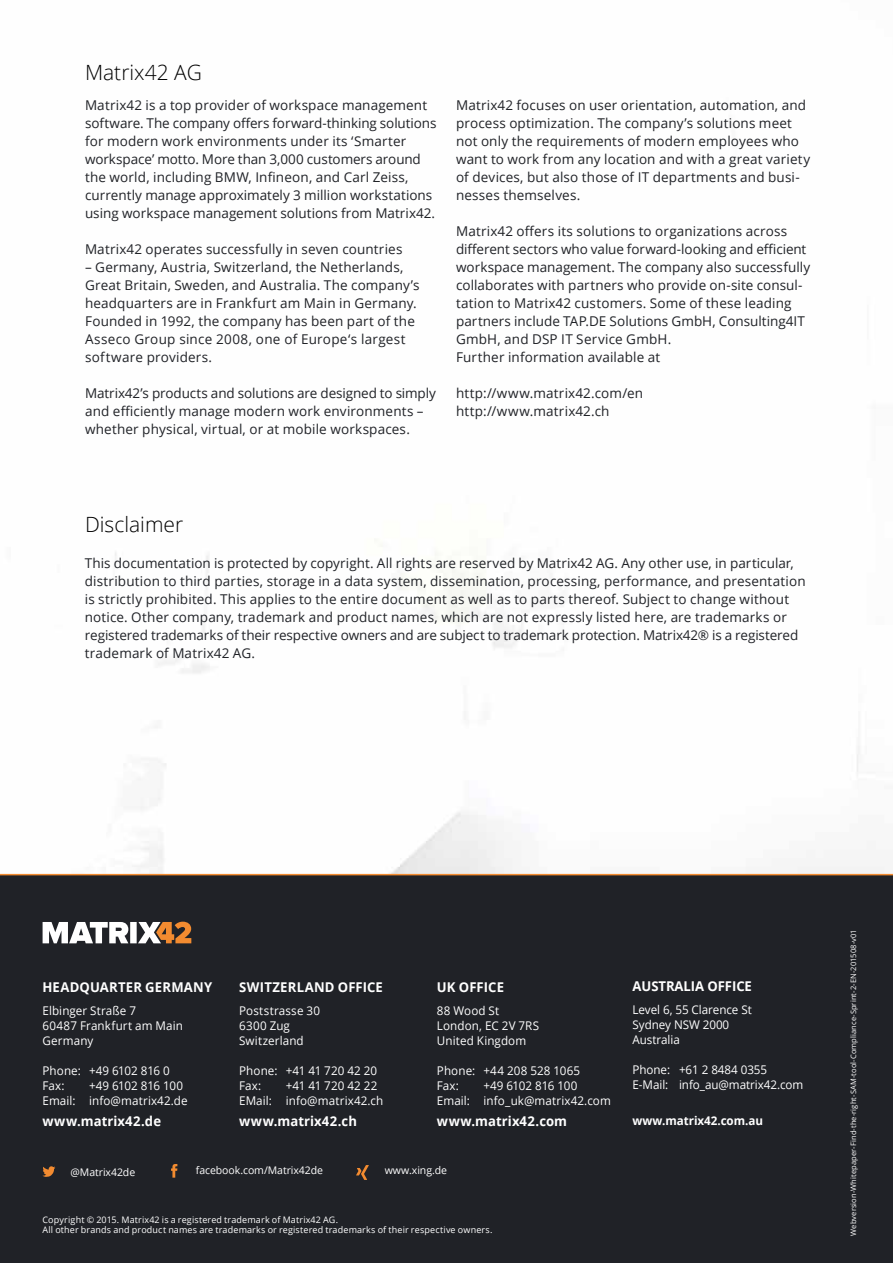
<style>
.page{position:relative;width:893px;height:1263px;background:#fff}
.page>*{position:absolute;margin:0;border:0;box-sizing:border-box;transform-origin:0 0}
.t1{font:300 21px "Open Sans";color:#000}
.t2{font:13.5px/18px "Open Sans";letter-spacing:.01em;color:#202227}
.t3{font:700 13.5px "Open Sans";letter-spacing:.005em;color:#fff}
.t4{font:12px/15px "Open Sans";letter-spacing:.005em;color:#fff}
.t5{font:700 12px "Open Sans";letter-spacing:-.005em;color:#fff}
.t6{font:10.5px "Open Sans";letter-spacing:-.005em;color:#fff}
.t7{font:9px/10.5px "Open Sans";letter-spacing:.015em;color:#fff}
.t8{font:7.5px "Open Sans";letter-spacing:.015em;color:#fff}
</style>
<div class="page">
<div style="left:0;top:875px;width:893px;height:388px;background:#202227"></div>
<hr style="left:0;top:874px;width:893px;height:1px;background:#f28b30">
<svg style="left:43px;top:922px;width:148px;height:21px"></svg>
<svg style="left:43px;top:1166px;width:12px;height:11px"></svg>
<svg style="left:171px;top:1164px;width:6px;height:14px"></svg>
<svg style="left:356px;top:1165px;width:13px;height:15px"></svg>
<h1 class="t1" style="left:85px;top:58px;width:118px">Matrix42 AG</h1>
<p class="t2" style="left:85px;top:96px;width:353px">Matrix42 is a top provider of workspace management software. The company offers forward-thinking solutions for modern work environments under its ‘Smarter workspace’ motto. More than 3,000 customers around the world, including BMW, Infineon, and Carl Zeiss, currently manage approximately 3 million workstations using workspace management solutions from Matrix42.</p>
<p class="t2" style="left:85px;top:240px;width:319px">Matrix42 operates successfully in seven countries</p>
<p class="t2" style="left:85px;top:258px;width:336px">– Germany, Austria, Switzerland, the Netherlands, Great Britain, Sweden, and Australia. The company’s headquarters are in Frankfurt am Main in Germany.<br>Founded in 1992, the company has been part of the Asseco Group since 2008, one of Europe‘s largest software providers.</p>
<p class="t2" style="left:85px;top:384px;width:352px">Matrix42’s products and solutions are designed to simply and efficiently manage modern work environments – whether physical, virtual, or at mobile workspaces.</p>
<p class="t2" style="left:456px;top:96px;width:356px">Matrix42 focuses on user orientation, automation, and process optimization. The company’s solutions meet not only the requirements of modern employees who want to work from any location and with a great variety of devices, but also those of IT departments and busi&shy;nesses themselves.</p>
<p class="t2" style="left:456px;top:222px;width:356px">Matrix42 offers its solutions to organizations across different sectors who value forward-looking and efficient workspace management. The company also successfully collaborates with partners who provide on-site consul&shy;tation to Matrix42 customers. Some of these leading partners include TAP.DE Solutions GmbH, Consulting4IT GmbH, and DSP IT Service GmbH.<br>Further information available at</p>
<p class="t2" style="left:456px;top:384px;width:188px">http://www.matrix42.com/en http://www.matrix42.ch</p>
<h1 class="t1" style="left:85px;top:510px;width:100px">Disclaimer</h1>
<p class="t2" style="left:85px;top:554px;width:722px">This documentation is protected by copyright. All rights are reserved by Matrix42 AG. Any other use, in particular, distribution to third parties, storage in a data system, dissemination, processing, performance, and presentation is strictly prohibited. This applies to the entire document as well as to parts thereof. Subject to change without notice. Other company, trademark and product names, which are not expressly listed here, are trademarks or registered trademarks of their respective owners and are subject to trademark protection. Matrix42® is a registered trademark of Matrix42 AG.</p>
<p class="t3" style="left:43px;top:978px;width:171px">HEADQUARTER GERMANY</p>
<p class="t4" style="left:43px;top:1003px;width:142px">Elbinger Straße 7<br>60487 Frankfurt am Main<br>Germany</p>
<p class="t4" style="left:43px;top:1063px;width:129px">Phone: +49 6102 816 0<br>Fax:</p>
<p class="t4" style="left:43px;top:1078px;width:147px;text-indent:47px">+49 6102 816 100<br>Email: info@matrix42.de</p>
<p class="t3" style="left:43px;top:1111px;width:120px">www.matrix42.de</p>
<p class="t3" style="left:239px;top:978px;width:145px">SWITZERLAND OFFICE</p>
<p class="t4" style="left:239px;top:1002px;width:82px">Poststrasse 30<br>6300 Zug<br>Switzerland</p>
<p class="t4" style="left:239px;top:1062px;width:139px">Phone: +41 41 720 42 20<br>Fax:</p>
<p class="t4" style="left:239px;top:1077px;width:146px;text-indent:47px">+41 41 720 42 22<br>EMail: info@matrix42.ch</p>
<p class="t3" style="left:239px;top:1111px;width:119px">www.matrix42.ch</p>
<p class="t3" style="left:437px;top:978px;width:69px">UK OFFICE</p>
<p class="t4" style="left:437px;top:1003px;width:104px">88 Wood St<br>London, EC 2V 7RS<br>United Kingdom</p>
<p class="t4" style="left:437px;top:1063px;width:145px">Phone: +44 208 528 1065<br>Fax:</p>
<p class="t4" style="left:437px;top:1078px;width:175px;text-indent:47px">+49 6102 816 100<br>Email: info_uk@matrix42.com</p>
<p class="t3" style="left:437px;top:1111px;width:132px">www.matrix42.com</p>
<p class="t6" style="left:71px;top:1164px;width:66px">@Matrix42de</p>
<p class="t6" style="left:196px;top:1163px;width:129px">facebook.com/Matrix42de</p>
<p class="t6" style="left:385px;top:1163px;width:64px">www.xing.de</p>
<p class="t7" style="left:43px;top:1214px;width:451px">Copyright © 2015. Matrix42 is a registered trademark of Matrix42 AG.<br>All other brands and product names are trademarks or registered trademarks of their respective owners.</p>
<p class="t3" style="left:632px;top:977px;width:121px">AUSTRALIA OFFICE</p>
<p class="t4" style="left:632px;top:1002px;width:121px">Level 6, 55 Clarence St<br>Sydney NSW 2000<br>Australia</p>
<p class="t4" style="left:632px;top:1062px;width:172px">Phone: +61 2 8484 0355<br>E-Mail: info_au@matrix42.com</p>
<p class="t5" style="left:632px;top:1112px;width:132px">www.matrix42.com.au</p>
<p class="t8" style="left:848px;top:1236px;width:308px;rotate:-90deg">Webversion-Whitepaper-Find-the-right-SAM-tool-Compliance-Sprint-2-EN-201508-v01</p>
</div>
